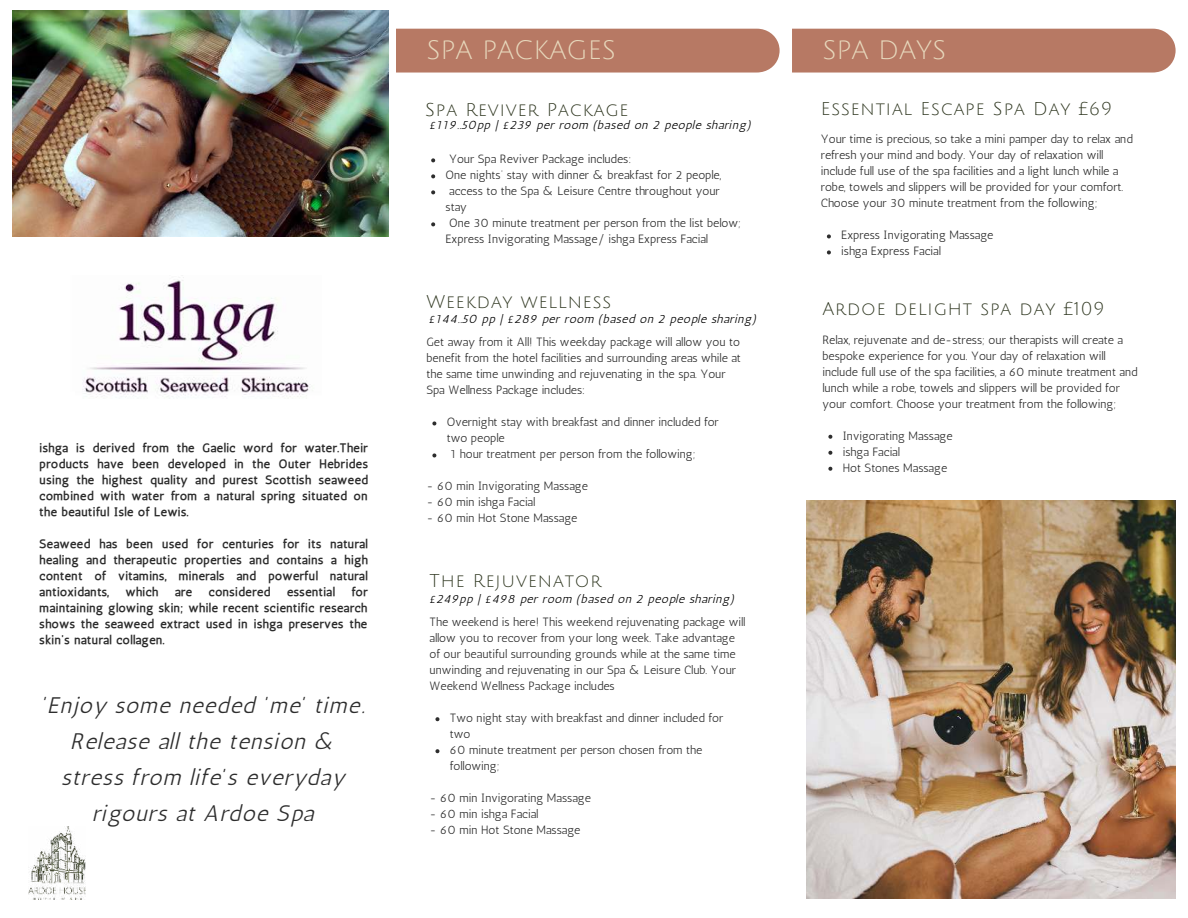
<style>
.page{position:relative;width:1188px;height:918px;background:#fff}
.page>*{position:absolute;margin:0;border:0;box-sizing:border-box;transform-origin:0 0}
.t1{font:25.8px "Julius Sans One";color:#e7d8bc}
.t2{font:22.5px/36px "CA Generated";letter-spacing:.05em;color:#2d2d2d;text-align:center}
.t3{font:18px "Julius Sans One";letter-spacing:.05em;color:#2d351e}
.t4{font:12px/16px "Antic";color:#2d2d2d}
.t5{font:12px/16px "CA Generated";letter-spacing:.05em;color:#2d2d2d;text-align:justify}
.t6{font:12px "CA Generated";letter-spacing:.05em;color:#000}
</style>
<div class="page">
<img style="left:806px;top:501px;width:369px;height:398px">
<img style="left:12px;top:10px;width:376px;height:226px">
<div style="left:396px;top:29px;width:384px;height:44px;background:#b77964"></div>
<img style="left:29px;top:826px;width:57px;height:73px">
<img style="left:83px;top:277px;width:227px;height:120px">
<div style="left:792px;top:29px;width:384px;height:44px;background:#b77964"></div>
<svg style="left:431px;top:158px;width:4px;height:4px"></svg>
<svg style="left:431px;top:174px;width:4px;height:4px"></svg>
<svg style="left:431px;top:190px;width:4px;height:4px"></svg>
<svg style="left:431px;top:222px;width:4px;height:4px"></svg>
<svg style="left:432px;top:421px;width:4px;height:4px"></svg>
<svg style="left:432px;top:453px;width:4px;height:4px"></svg>
<svg style="left:435px;top:717px;width:4px;height:4px"></svg>
<svg style="left:435px;top:749px;width:4px;height:4px"></svg>
<svg style="left:827px;top:234px;width:4px;height:4px"></svg>
<svg style="left:827px;top:250px;width:4px;height:4px"></svg>
<svg style="left:828px;top:435px;width:4px;height:4px"></svg>
<svg style="left:828px;top:451px;width:4px;height:4px"></svg>
<svg style="left:828px;top:467px;width:4px;height:4px"></svg>
<p class="t5" style="left:40px;top:440px;width:330px">ishga is derived from the Gaelic word for water.Their products have been developed in the Outer Hebrides using the highest quality and purest Scottish seaweed combined with water from a natural spring situated on the beautiful Isle of Lewis.</p>
<p class="t5" style="left:40px;top:536px;width:330px">Seaweed has been used for centuries for its natural healing and therapeutic properties and contains a high content of vitamins, minerals and powerful natural antioxidants,</p>
<p class="t5" style="left:40px;top:584px;width:330px;text-indent:312px">for maintaining glowing skin; while recent scientific research shows the seaweed extract used in ishga preserves the skin’s natural collagen.</p>
<p class="t5" style="left:126px;top:584px;width:34px">which</p>
<p class="t5" style="left:175px;top:584px;width:19px">are</p>
<p class="t5" style="left:209px;top:584px;width:63px">considered</p>
<p class="t5" style="left:287px;top:584px;width:49px">essential</p>
<h2 class="t2" style="left:43px;top:687px;width:323px">'Enjoy some needed 'me' time.<br>Release all the tension &amp; stress from life's everyday rigours at Ardoe Spa</h2>
<h1 class="t1" style="left:426px;top:36px;width:191px">SPA PACKAGES</h1>
<h3 class="t3" style="left:425px;top:100px;width:205px">Spa Reviver Package</h3>
<p class="t6" style="left:430px;top:117px;width:323px">£119..50pp | £239 per room (based on 2 people sharing)</p>
<p class="t4" style="left:446px;top:151px;width:297px">Your Spa Reviver Package includes:<br>One nights’ stay with dinner &amp; breakfast for 2 people, access to the Spa &amp; Leisure Centre throughout your<br>stay<br>One 30 minute treatment per person from the list below; Express Invigorating Massage/ ishga Express Facial</p>
<h3 class="t3" style="left:426px;top:292px;width:186px">Weekday wellness</h3>
<p class="t6" style="left:429px;top:312px;width:329px">£144..50 pp | £289 per room (based on 2 people sharing)</p>
<p class="t4" style="left:426px;top:334px;width:316px">Get away from it All! This weekday package will allow you to benefit from the hotel facilities and surrounding areas while at the same time unwinding and rejuvenating in the spa. Your Spa Wellness Package includes:</p>
<p class="t4" style="left:447px;top:414px;width:273px">Overnight stay with breakfast and dinner included for two people<br>1 hour treatment per person from the following;</p>
<p class="t4" style="left:426px;top:478px;width:163px">- 60 min Invigorating Massage</p>
<p class="t4" style="left:426px;top:494px;width:110px">- 60 min ishga Facial</p>
<p class="t4" style="left:426px;top:510px;width:153px">- 60 min Hot Stone Massage</p>
<h3 class="t3" style="left:429px;top:572px;width:173px">The Rejuvenator</h3>
<p class="t6" style="left:430px;top:592px;width:306px">£249pp | £498 per room (based on 2 people sharing)</p>
<p class="t4" style="left:429px;top:614px;width:317px">The weekend is here! This weekend rejuvenating package will allow you to recover from your long week. Take advantage of our beautiful surrounding grounds while at the same time unwinding and rejuvenating in our Spa &amp; Leisure Club. Your Weekend Wellness Package includes</p>
<p class="t4" style="left:450px;top:710px;width:275px">Two night stay with breakfast and dinner included for two<br>60 minute treatment per person chosen from the following;</p>
<p class="t4" style="left:429px;top:790px;width:163px">- 60 min Invigorating Massage</p>
<p class="t4" style="left:429px;top:806px;width:110px">- 60 min ishga Facial</p>
<p class="t4" style="left:429px;top:822px;width:153px">- 60 min Hot Stone Massage</p>
<h1 class="t1" style="left:822px;top:36px;width:126px">SPA DAYS</h1>
<h3 class="t3" style="left:821px;top:99px;width:292px">Essential Escape Spa Day £69</h3>
<p class="t4" style="left:821px;top:131px;width:313px">Your time is precious, so take a mini pamper day to relax and refresh your mind and body. Your day of relaxation will include full use of the spa facilities and a light lunch while a robe, towels and slippers will be provided for your comfort.<br>Choose your 30 minute treatment from the following;</p>
<p class="t4" style="left:841px;top:227px;width:154px">Express Invigorating Massage ishga Express Facial</p>
<h3 class="t3" style="left:822px;top:299px;width:284px">Ardoe delight spa day £109</h3>
<p class="t4" style="left:822px;top:332px;width:317px">Relax, rejuvenate and de-stress; our therapists will create a bespoke experience for you. Your day of relaxation will include full use of the spa facilities, a 60 minute treatment and lunch while a robe, towels and slippers will be provided for your comfort. Choose your treatment from the following;</p>
<p class="t4" style="left:843px;top:428px;width:111px">Invigorating Massage ishga Facial<br>Hot Stones Massage</p>
</div>
